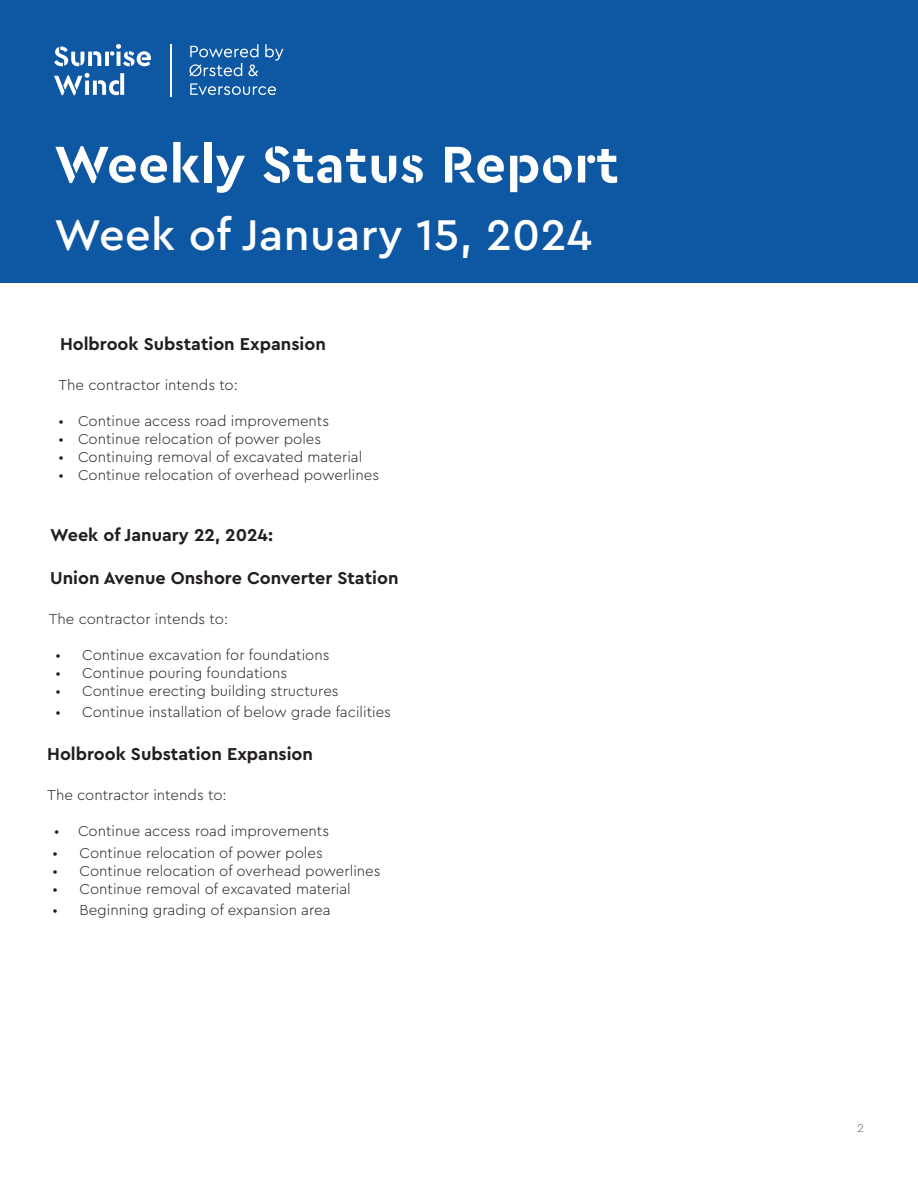
<style>
.page{position:relative;width:918px;height:1188px;background:#fff}
.page>*{position:absolute;margin:0;border:0;box-sizing:border-box;transform-origin:0 0}
._01_Page_Head{font:700 54px "Cera Stencil PRO";letter-spacing:.01em;color:#fff}
._01_Page_Head-2{font:500 45px "Cera Pro";letter-spacing:.01em;color:#fff}
.t1{font:700 18px "Cera Pro";color:#231f20}
.t2{font:300 15px "Cera Pro";color:#231f20}
.t3{font:100 12px "Cera Pro";color:#231f20}
</style>
<div class="page">
<div style="left:0;top:0;width:918px;height:283px;background:#0e57a3"></div>
<svg style="left:54px;top:44px;width:97px;height:22px"></svg>
<svg style="left:54px;top:73px;width:70px;height:22px"></svg>
<svg style="left:190px;top:44px;width:68px;height:13px"></svg>
<svg style="left:265px;top:44px;width:19px;height:17px"></svg>
<svg style="left:189px;top:63px;width:53px;height:13px"></svg>
<svg style="left:248px;top:64px;width:10px;height:12px"></svg>
<svg style="left:190px;top:83px;width:86px;height:12px"></svg>
<hr style="left:170px;top:44px;width:1px;height:53px;background:#fff">
<p class="_01_Page_Head" style="left:54px;top:128px;width:566px">Weekly Status Report</p>
<p class="_01_Page_Head-2" style="left:54px;top:205px;width:540px">Week of January 15, 2024</p>
<p class="t1" style="left:60px;top:332px;width:267px">Holbrook Substation Expansion</p>
<p class="t2" style="left:59px;top:375px;width:181px">The contractor intends to:</p>
<p class="t2" style="left:59px;top:411px;width:272px">• Continue access road improvements</p>
<p class="t2" style="left:59px;top:429px;width:264px">• Continue relocation of power poles</p>
<p class="t2" style="left:59px;top:447px;width:305px">• Continuing removal of excavated material</p>
<p class="t2" style="left:59px;top:465px;width:322px">• Continue relocation of overhead powerlines</p>
<p class="t1" style="left:50px;top:523px;width:224px">Week of January 22, 2024:</p>
<p class="t1" style="left:50px;top:566px;width:350px">Union Avenue Onshore Converter Station</p>
<p class="t2" style="left:49px;top:609px;width:181px">The contractor intends to:</p>
<p class="t2" style="left:56px;top:645px;width:276px">• Continue excavation for foundations</p>
<p class="t2" style="left:56px;top:663px;width:233px">• Continue pouring foundations</p>
<p class="t2" style="left:56px;top:681px;width:285px">• Continue erecting building structures</p>
<p class="t2" style="left:56px;top:702px;width:337px">• Continue installation of below grade facilities</p>
<p class="t1" style="left:47px;top:742px;width:267px">Holbrook Substation Expansion</p>
<p class="t2" style="left:47px;top:785px;width:181px">The contractor intends to:</p>
<p class="t2" style="left:54px;top:821px;width:277px">• Continue access road improvements</p>
<p class="t2" style="left:53px;top:843px;width:272px">• Continue relocation of power poles</p>
<p class="t2" style="left:53px;top:861px;width:330px">• Continue relocation of overhead powerlines</p>
<p class="t2" style="left:53px;top:879px;width:300px">• Continue removal of excavated material</p>
<p class="t2" style="left:53px;top:900px;width:280px">• Beginning grading of expansion area</p>
<p class="t3" style="left:858px;top:1120px;width:8px">2</p>
</div>
